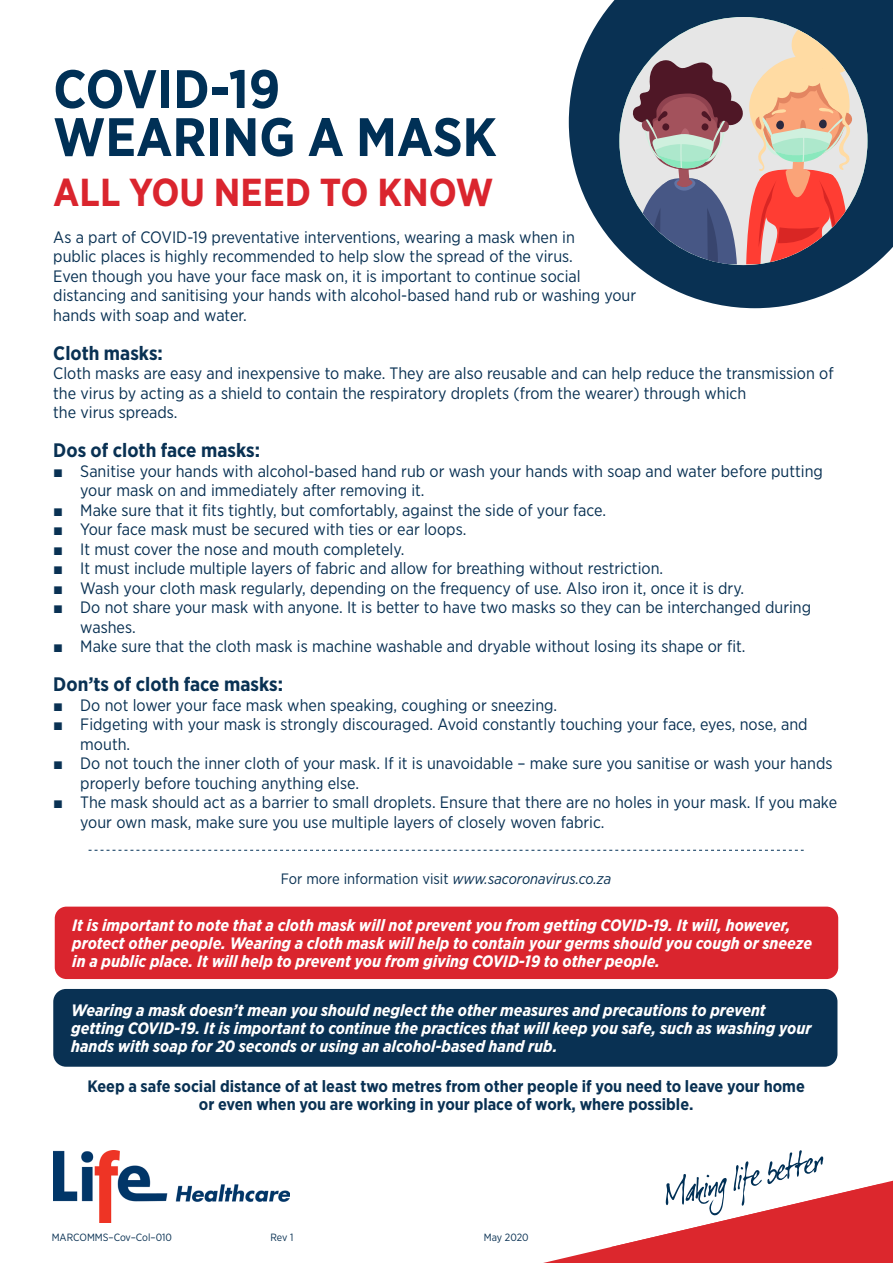
<style>
.page{position:relative;width:893px;height:1263px;background:#fff}
.page>*{position:absolute;margin:0;border:0;box-sizing:border-box;transform-origin:0 0}
.t1{font:700 54px "Gotham Narrow";color:#003056}
.t2{font:700 39px "Gotham Narrow";color:#da252e}
.t3{font:700 19.5px "Gotham Narrow";color:#093153}
.t4{font:16.5px/19.5px "Gotham Narrow";color:#093153}
.t5{font:italic 700 16.5px/18px "Gotham Narrow";color:#fff}
.t6{font:700 16.5px "Gotham Narrow";color:#093153}
.t7{font:15px "Gotham Narrow";color:#093153}
.t8{font:10.5px "Gotham Narrow";color:#093153}
.s1{font-family:"Arial"}
.s2{font-style:italic}
</style>
<div class="page">
<svg style="left:543px;top:1150px;width:350px;height:113px"></svg>
<img style="left:53px;top:1150px;width:237px;height:73px">
<svg style="left:569px;top:0;width:324px;height:308px;fill:#093153"></svg>
<div style="left:55px;top:907px;width:783px;height:72px;background:#da252e;border-radius:12px"></div>
<div style="left:619px;top:17px;width:248px;height:248px;background:#e6e6e6;border-radius:50%"></div>
<svg style="left:632px;top:21px;width:225px;height:243px"></svg>
<div style="left:53px;top:989px;width:784px;height:78px;background:#093153;border-radius:13px"></div>
<svg style="left:89px;top:850px;width:715px;height:1px"></svg>
<p class="t1" style="left:53px;top:54px;width:228px">COVID-19</p>
<p class="t1" style="left:53px;top:102px;width:445px">WEARING A MASK</p>
<p class="t2" style="left:53px;top:167px;width:442px">ALL YOU NEED TO KNOW</p>
<p class="t4" style="left:53px;top:227px;width:523px">As a part of COVID-19 preventative interventions, wearing a mask when in public places is highly recommended to help slow the spread of the virus.</p>
<p class="t4" style="left:53px;top:266px;width:584px">Even though you have your face mask on, it is important to continue social distancing and sanitising your hands with alcohol-based hand rub or washing your hands with soap and water.</p>
<p class="t3" style="left:53px;top:340px;width:111px">Cloth masks:</p>
<p class="t4" style="left:53px;top:363px;width:782px">Cloth masks are easy and inexpensive to make. They are also reusable and can help reduce the transmission of the virus by acting as a shield to contain the respiratory droplets (from the wearer) through which</p>
<p class="t4" style="left:53px;top:402px;width:126px">the virus spreads.</p>
<p class="t3" style="left:53px;top:438px;width:208px">Dos of cloth face masks:</p>
<p class="t4" style="left:80px;top:461px;width:744px;text-indent:-27px"><span class="s1">■</span> Sanitise your hands with alcohol-based hand rub or wash your hands with soap and water before putting your mask on and immediately after removing it.</p>
<p class="t4" style="left:53px;top:500px;width:554px"><span class="s1">■</span> Make sure that it fits tightly, but comfortably, against the side of your face.</p>
<p class="t4" style="left:53px;top:519px;width:415px"><span class="s1">■</span> Your face mask must be secured with ties or ear loops.</p>
<p class="t4" style="left:53px;top:539px;width:353px"><span class="s1">■</span> It must cover the nose and mouth completely.</p>
<p class="t4" style="left:53px;top:558px;width:611px"><span class="s1">■</span> It must include multiple layers of fabric and allow for breathing without restriction.</p>
<p class="t4" style="left:53px;top:578px;width:692px"><span class="s1">■</span> Wash your cloth mask regularly, depending on the frequency of use. Also iron it, once it is dry.</p>
<p class="t4" style="left:80px;top:597px;width:732px;text-indent:-27px"><span class="s1">■</span> Do not share your mask with anyone. It is better to have two masks so they can be interchanged during washes.</p>
<p class="t4" style="left:53px;top:636px;width:694px"><span class="s1">■</span> Make sure that the cloth mask is machine washable and dryable without losing its shape or fit.</p>
<p class="t3" style="left:53px;top:672px;width:231px">Don’ts of cloth face masks:</p>
<p class="t4" style="left:53px;top:695px;width:505px"><span class="s1">■</span> Do not lower your face mask when speaking, coughing or sneezing.</p>
<p class="t4" style="left:80px;top:714px;width:729px;text-indent:-27px"><span class="s1">■</span> Fidgeting with your mask is strongly discouraged. Avoid constantly touching your face, eyes, nose, and mouth.</p>
<p class="t4" style="left:80px;top:753px;width:754px;text-indent:-27px"><span class="s1">■</span> Do not touch the inner cloth of your mask. If it is unavoidable – make sure you sanitise or wash your hands properly before touching anything else.</p>
<p class="t4" style="left:80px;top:792px;width:758px;text-indent:-27px"><span class="s1">■</span> The mask should act as a barrier to small droplets. Ensure that there are no holes in your mask. If you make your own mask, make sure you use multiple layers of closely woven fabric.</p>
<p class="t7" style="left:281px;top:869px;width:332px">For more information visit <span class="s2">www.sacoronavirus.co.za</span></p>
<p class="t5" style="left:72px;top:916px;width:741px">It is important to note that a cloth mask will not prevent you from getting COVID-19. It will, however, protect other people. Wearing a cloth mask will help to contain your germs should you cough or sneeze in a public place. It will help to prevent you from giving COVID-19 to other people.</p>
<p class="t5" style="left:71px;top:1001px;width:742px">Wearing a mask doesn’t mean you should neglect the other measures and precautions to prevent getting COVID-19. It is important to continue the practices that will keep you safe, such as washing your hands with soap for 20 seconds or using an alcohol-based hand rub.</p>
<p class="t6" style="left:87px;top:1075px;width:719px">Keep a safe social distance of at least two metres from other people if you need to leave your home</p>
<p class="t6" style="left:199px;top:1093px;width:496px">or even when you are working in your place of work, where possible.</p>
<p class="t8" style="left:52px;top:1231px;width:122px">MARCOMMS–Cov–Col–010</p>
<p class="t8" style="left:270px;top:1231px;width:24px">Rev 1</p>
<p class="t8" style="left:484px;top:1231px;width:46px">May 2020</p>
</div>
